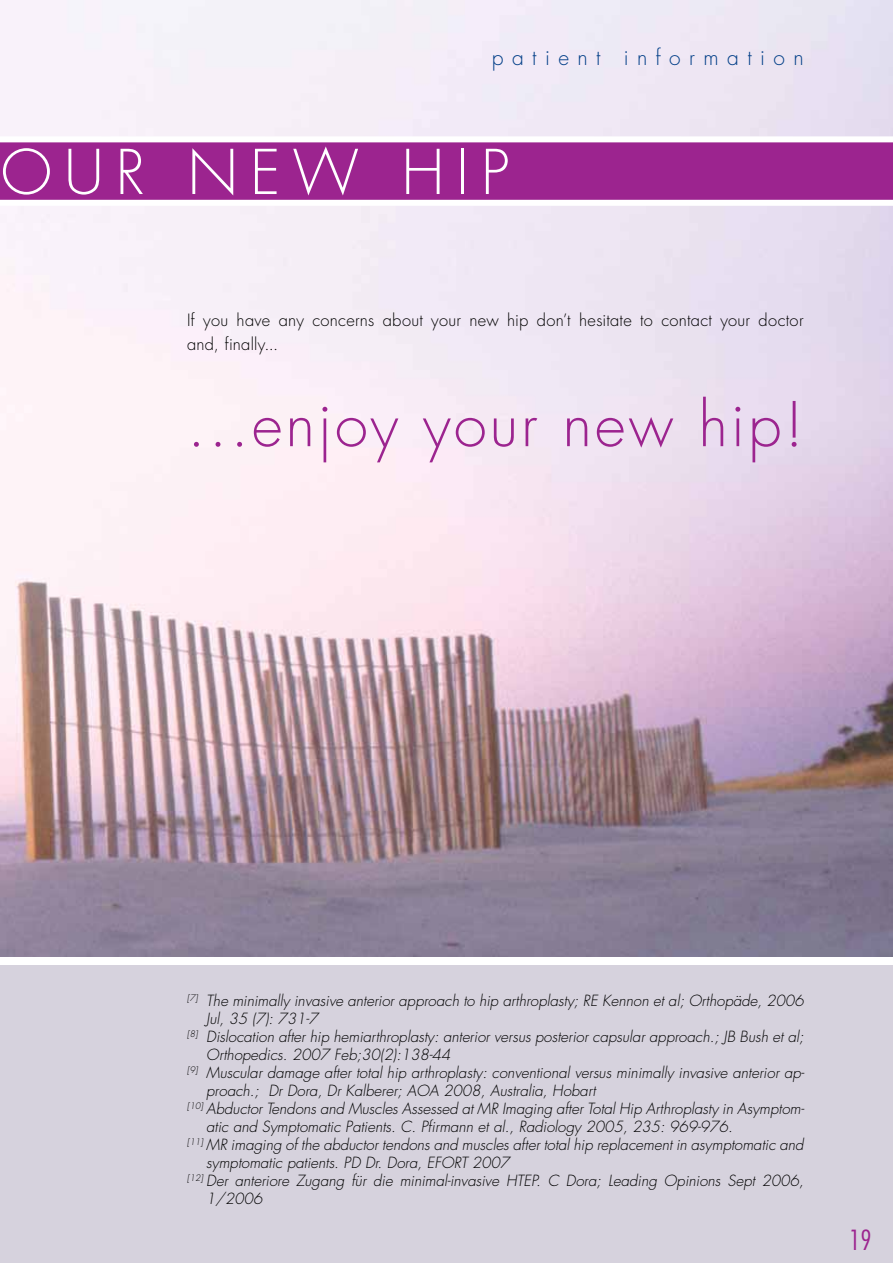
<style>
.page{position:relative;width:893px;height:1263px;background:#fff}
.page>*{position:absolute;margin:0;border:0;box-sizing:border-box;transform-origin:0 0}
.t1{font:300 60px "Futura Std";letter-spacing:.05em;color:#9c248f}
.t2{font:300 60px "Futura Std";color:#fff}
.t3{font:300 condensed 27px "Futura Std";color:#9c248f}
.t4{font:300 21px "Futura Std";letter-spacing:.4em;color:#023f88}
.t5{font:300 16.5px/24px "Futura Std";letter-spacing:.02em;color:#000}
.t6{font:italic 300 15px "Futura Std";color:#000}
</style>
<div class="page">
<img style="left:0;top:0;width:893px;height:957px">
<div style="left:0;top:965px;width:893px;height:298px;background:#d6d2dd"></div>
<svg style="left:0;top:133px;width:893px;height:76px"></svg>
<h3 class="t4" style="left:492px;top:44px;width:313px">patient information</h3>
<h1 class="t2" style="left:-45px;top:136px;width:48px">our</h1>
<h1 class="t2" style="left:188px;top:136px;width:57px">new</h1>
<h1 class="t2" style="left:401px;top:136px;width:35px">hip</h1>
<p class="t5" style="left:187px;top:309px;width:618px">If you have any concerns about your new hip don’t hesitate to contact your doctor and, finally...</p>
<h1 class="t1" style="left:187px;top:388px;width:618px">...enjoy your new hip!</h1>
<p class="t6" style="left:187px;top:991px;width:618px"><sup>[7]</sup> The minimally invasive anterior approach to hip arthroplasty; RE Kennon et al; Orthopäde, 2006</p>
<p class="t6" style="left:206px;top:1009px;width:113px">Jul, 35 (7): 731-7</p>
<p class="t6" style="left:187px;top:1027px;width:618px"><sup>[8]</sup> Dislocation after hip hemiarthroplasty: anterior versus posterior capsular approach.; JB Bush et al;</p>
<p class="t6" style="left:206px;top:1045px;width:246px">Orthopedics. 2007 Feb;30(2):138-44</p>
<p class="t6" style="left:187px;top:1063px;width:619px"><sup>[9]</sup> Muscular damage after total hip arthroplasty: conventional versus minimally invasive anterior ap-</p>
<p class="t6" style="left:206px;top:1081px;width:391px">proach.; Dr Dora, Dr Kalberer; AOA 2008, Australia, Hobart</p>
<p class="t6" style="left:187px;top:1099px;width:619px"><sup>[10]</sup> Abductor Tendons and Muscles Assessed at MR Imaging after Total Hip Arthroplasty in Asymptom-</p>
<p class="t6" style="left:206px;top:1117px;width:528px">atic and Symptomatic Patients. C. Pfirmann et al., Radiology 2005, 235: 969-976.</p>
<p class="t6" style="left:187px;top:1135px;width:618px"><sup>[11]</sup> MR imaging of the abductor tendons and muscles after total hip replacement in asymptomatic and</p>
<p class="t6" style="left:206px;top:1153px;width:305px">symptomatic patients. PD Dr. Dora, EFORT 2007</p>
<p class="t6" style="left:187px;top:1171px;width:618px"><sup>[12]</sup> Der anteriore Zugang für die minimal-invasive HTEP. C Dora; Leading Opinions Sept 2006,</p>
<p class="t6" style="left:206px;top:1189px;width:58px">1/2006</p>
<h2 class="t3" style="left:849px;top:1224px;width:24px">19</h2>
</div>
